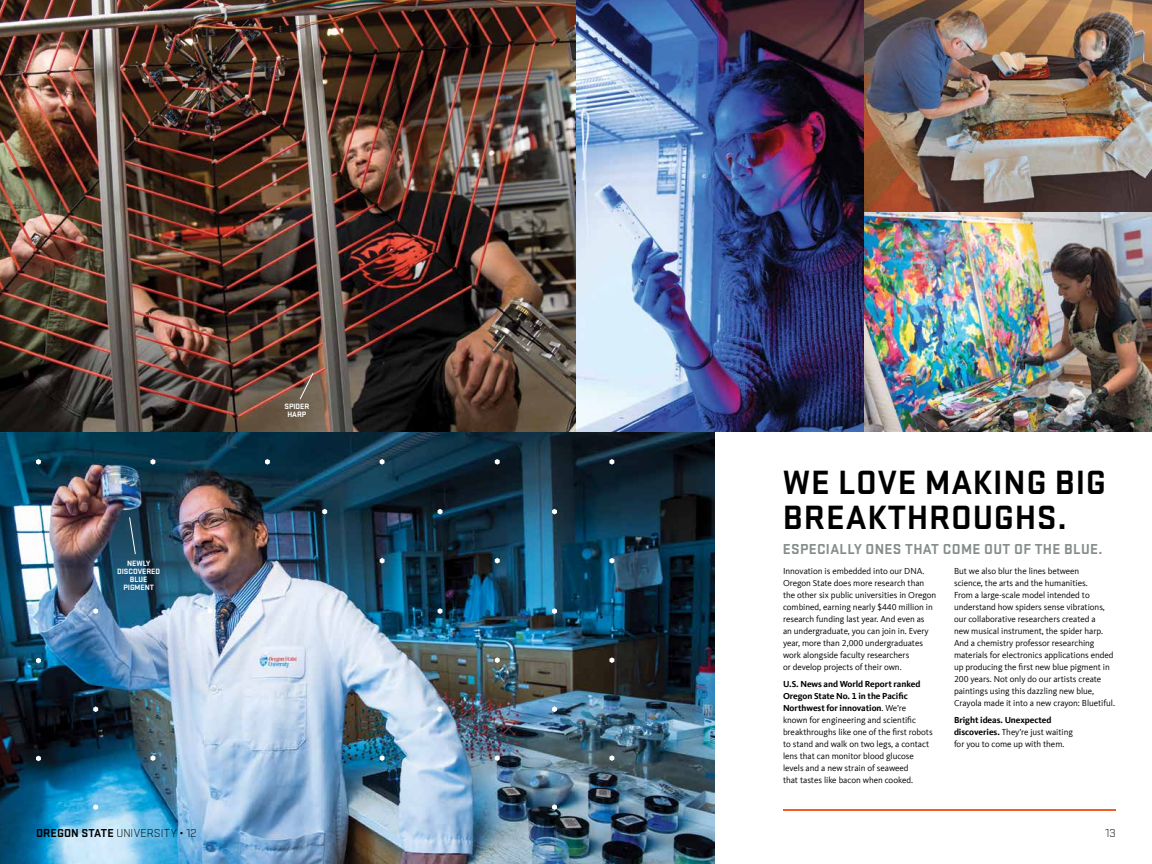
<style>
.page{position:relative;width:1152px;height:864px;background:#fff}
.page>*{position:absolute;margin:0;border:0;box-sizing:border-box;transform-origin:0 0}
.t1{font:700 35px/35px "Stratum 2";letter-spacing:.02em;color:#000}
.t2{font:700 15px "Stratum 2";letter-spacing:.02em;color:#848d8c}
.t3{font:300 12px "Stratum 2";letter-spacing:.005em;color:#000}
.t4{font:9px/12px "Kievit Offc";letter-spacing:-.005em;color:#000}
.t5{font:700 8px/8px "Stratum 2";letter-spacing:-.005em;color:#fff;text-align:center}
.s1{font-weight:700}
</style>
<div class="page">
<img style="left:0;top:432px;width:714px;height:432px">
<img style="left:0;top:0;width:576px;height:432px">
<img style="left:576px;top:0;width:288px;height:432px">
<img style="left:864px;top:212px;width:288px;height:220px">
<hr style="left:783px;top:809px;width:333px;height:2px;background:#f15d22">
<svg style="left:128px;top:516px;width:9px;height:39px"></svg>
<svg style="left:299px;top:372px;width:15px;height:28px"></svg>
<svg style="left:150px;top:459px;width:5px;height:6px"></svg>
<svg style="left:36px;top:459px;width:5px;height:6px"></svg>
<svg style="left:36px;top:558px;width:5px;height:6px"></svg>
<svg style="left:265px;top:459px;width:5px;height:6px"></svg>
<svg style="left:322px;top:509px;width:5px;height:5px"></svg>
<svg style="left:380px;top:459px;width:5px;height:6px"></svg>
<svg style="left:380px;top:558px;width:5px;height:6px"></svg>
<svg style="left:93px;top:608px;width:5px;height:6px"></svg>
<svg style="left:36px;top:658px;width:5px;height:5px"></svg>
<svg style="left:208px;top:608px;width:5px;height:6px"></svg>
<svg style="left:93px;top:706px;width:5px;height:6px"></svg>
<svg style="left:495px;top:459px;width:5px;height:6px"></svg>
<svg style="left:438px;top:509px;width:4px;height:5px"></svg>
<svg style="left:552px;top:509px;width:5px;height:5px"></svg>
<svg style="left:495px;top:558px;width:5px;height:6px"></svg>
<svg style="left:609px;top:459px;width:5px;height:6px"></svg>
<svg style="left:609px;top:558px;width:5px;height:6px"></svg>
<svg style="left:438px;top:608px;width:4px;height:6px"></svg>
<svg style="left:552px;top:608px;width:5px;height:6px"></svg>
<svg style="left:438px;top:706px;width:4px;height:6px"></svg>
<svg style="left:552px;top:706px;width:5px;height:6px"></svg>
<svg style="left:495px;top:657px;width:5px;height:6px"></svg>
<svg style="left:609px;top:657px;width:5px;height:6px"></svg>
<svg style="left:36px;top:756px;width:5px;height:5px"></svg>
<svg style="left:151px;top:755px;width:4px;height:6px"></svg>
<svg style="left:93px;top:804px;width:5px;height:6px"></svg>
<svg style="left:380px;top:755px;width:5px;height:6px"></svg>
<svg style="left:552px;top:804px;width:5px;height:6px"></svg>
<svg style="left:495px;top:755px;width:5px;height:6px"></svg>
<svg style="left:609px;top:755px;width:5px;height:6px"></svg>
<img style="left:864px;top:0;width:288px;height:212px">
<p class="t5" style="left:117px;top:559px;width:44px">NEWLY<br>DISCOVERED<br>BLUE<br>PIGMENT</p>
<p class="t5" style="left:285px;top:402px;width:26px">SPIDER<br>HARP</p>
<h1 class="t1" style="left:783px;top:463px;width:324px">WE LOVE MAKING BIG<br>BREAKTHROUGHS.</h1>
<h2 class="t2" style="left:783px;top:539px;width:321px">ESPECIALLY ONES THAT COME OUT OF THE BLUE.</h2>
<p class="t4" style="left:954px;top:565px;width:163px">But we also blur the lines between<br>science, the arts and the humanities.<br>From a large-scale model intended to understand how spiders sense vibrations, our collaborative researchers created a<br>new musical instrument, the spider harp.<br>And a chemistry professor researching materials for electronics applications ended up producing the first new blue pigment in 200 years. Not only do our artists create paintings using this dazzling new blue, Crayola made it into a new crayon: Bluetiful.</p>
<p class="t4" style="left:954px;top:714px;width:120px"><span class="s1">Bright ideas. Unexpected discoveries.</span> They’re just waiting for you to come up with them.</p>
<p class="t4" style="left:783px;top:565px;width:155px">Innovation is embedded into our DNA.<br>Oregon State does more research than the other six public universities in Oregon combined, earning nearly $440 million in research funding last year. And even as<br>an undergraduate, you can join in. Every year, more than 2,000 undergraduates work alongside faculty researchers<br>or develop projects of their own.</p>
<p class="t4" style="left:783px;top:678px;width:151px"><span class="s1">U.S. News and World Report ranked Oregon State No. 1 in the Pacific Northwest for innovation</span>. We’re known for engineering and scientific breakthroughs like one of the first robots to stand and walk on two legs, a contact lens that can monitor blood glucose levels and a new strain of seaweed<br>that tastes like bacon when cooked.</p>
<h3 class="t3" style="left:36px;top:826px;width:162px"><span class="s1">OREGON STATE</span> UNIVERSITY • 12</h3>
<h3 class="t3" style="left:1106px;top:826px;width:12px">13</h3>
</div>
